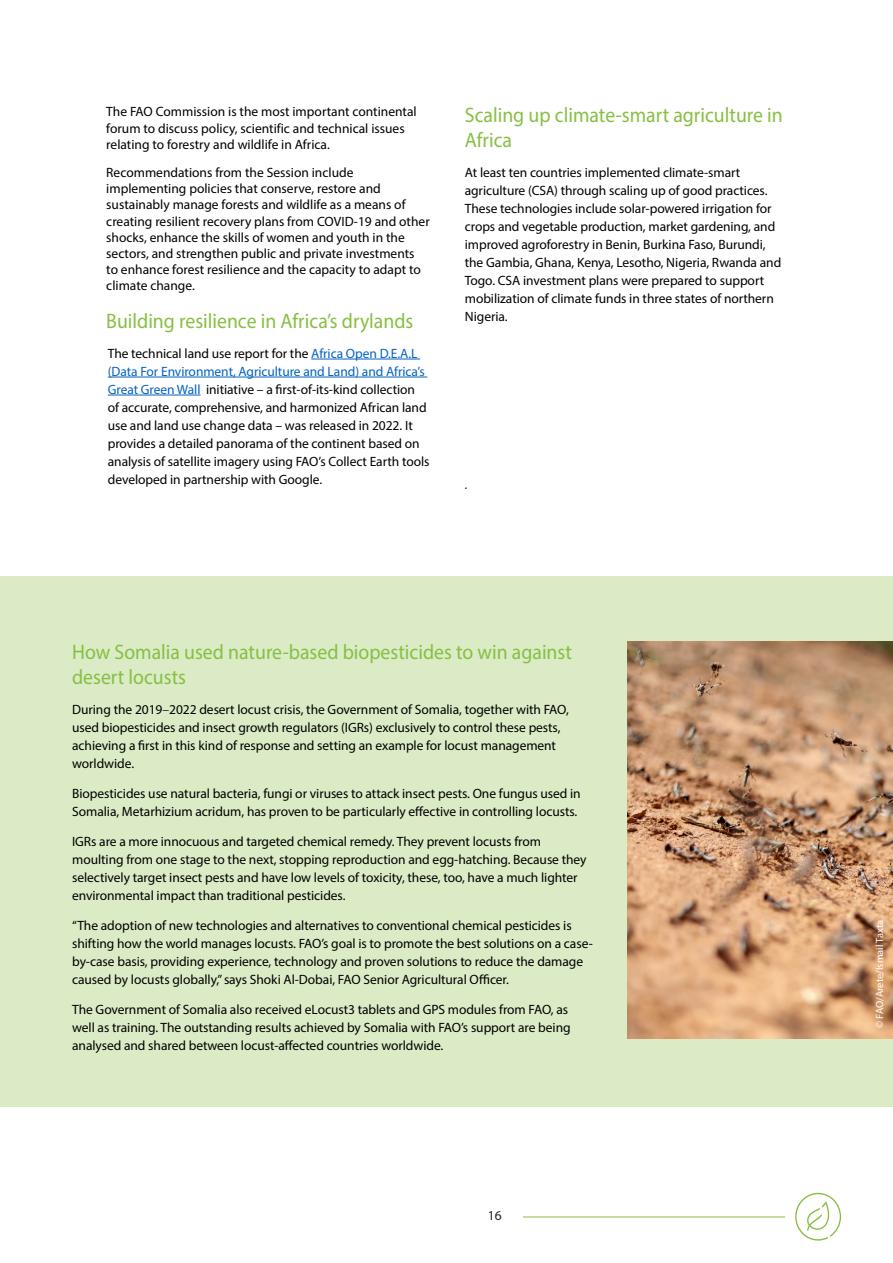
<style>
.page{position:relative;width:893px;height:1263px;background:#fff}
.page>*{position:absolute;margin:0;border:0;box-sizing:border-box;transform-origin:0 0}
.Heading_Environment{font:21px/25.2px "Myriad Pro";color:#87bf42;scale:.94 1}
.Normal_text{font:13.5px/18px "Myriad Pro";letter-spacing:-.005em;color:#000}
.list_start{font:13.5px/16.2px "Myriad Pro";color:#000}
.t1{font:13.5px "Myriad Pro";color:#231f20}
.list_start-2{font:italic 13.5px "Calibri";color:#231f20}
.credit_onphoto{font:10.5px "Myriad Pro";color:#fff}
.s1{color:#0563c1}
.s2{color:#231f20}
</style>
<div class="page">
<hr style="left:523px;top:1216px;width:262px;height:1px;background:#87bf42">
<svg style="left:795px;top:1193px;width:46px;height:47px"></svg>
<hr style="left:311px;top:359px;width:109px;height:1px;background:#0563c1">
<hr style="left:108px;top:377px;width:319px;height:1px;background:#0563c1">
<hr style="left:108px;top:395px;width:93px;height:1px;background:#0563c1">
<div style="left:0;top:577px;width:893px;height:530px;background:#dbebc6"></div>
<img style="left:628px;top:641px;width:265px;height:397px">
<p class="list_start" style="left:106px;top:104px;width:312px">The FAO Commission is the most important continental forum to discuss policy, scientific and technical issues relating to forestry and wildlife in Africa.</p>
<p class="list_start" style="left:106px;top:164px;width:325px">Recommendations from the Session include implementing policies that conserve, restore and sustainably manage forests and wildlife as a means of creating resilient recovery plans from COVID-19 and other shocks, enhance the skills of women and youth in the sectors, and strengthen public and private investments to enhance forest resilience and the capacity to adapt to climate change.</p>
<p class="Heading_Environment" style="left:106px;top:308px;width:328px">Building resilience in Africa’s drylands</p>
<p class="Normal_text" style="left:108px;top:344px;width:323px">The technical land use report for the <span class="s1">Africa Open D.E.A.L (Data For Environment, Agriculture and Land) and Africa’s Great Green Wall</span> initiative – a first-of-its-kind collection of accurate, comprehensive, and harmonized African land use and land use change data – was released in 2022. It provides a detailed panorama of the continent based on analysis of satellite imagery using FAO’s Collect Earth tools developed in partnership with Google.</p>
<p class="Heading_Environment" style="left:465px;top:102px;width:340px">Scaling up climate-smart agriculture in<br>Africa</p>
<p class="Normal_text" style="left:465px;top:164px;width:318px">At least ten countries implemented climate-smart agriculture (CSA) through scaling up of good practices.<br>These technologies include solar-powered irrigation for crops and vegetable production, market gardening, and improved agroforestry in Benin, Burkina Faso, Burundi, the Gambia, Ghana, Kenya, Lesotho, Nigeria, Rwanda and Togo. CSA investment plans were prepared to support mobilization of climate funds in three states of northern Nigeria.</p>
<p class="list_start-2" style="left:465px;top:475px;width:5px">.</p>
<p class="Heading_Environment" style="left:72px;top:639px;width:533px">How Somalia used nature-based biopesticides to win against desert locusts</p>
<p class="Normal_text" style="left:72px;top:700px;width:498px">During the 2019<span class="s2">–</span>2022 desert locust crisis, the Government of Somalia, together with FAO, used biopesticides and insect growth regulators (IGRs) exclusively to control these pests, achieving a first in this kind of response and setting an example for locust management worldwide.</p>
<p class="Normal_text" style="left:72px;top:784px;width:510px">Biopesticides use natural bacteria, fungi or viruses to attack insect pests. One fungus used in<br>Somalia, Metarhizium acridum, has proven to be particularly effective in controlling locusts.</p>
<p class="Normal_text" style="left:72px;top:832px;width:516px">IGRs are a more innocuous and targeted chemical remedy. They prevent locusts from moulting from one stage to the next, stopping reproduction and egg-hatching. Because they selectively target insect pests and have low levels of toxicity, these, too, have a much lighter environmental impact than traditional pesticides.</p>
<p class="Normal_text" style="left:72px;top:916px;width:522px">“The adoption of new technologies and alternatives to conventional chemical pesticides is shifting how the world manages locusts. FAO’s goal is to promote the best solutions on a case&shy;by-case basis, providing experience, technology and proven solutions to reduce the damage caused by locusts globally,” says Shoki Al-Dobai, FAO Senior Agricultural Officer.</p>
<p class="Normal_text" style="left:72px;top:1000px;width:500px">The Government of Somalia also received eLocust3 tablets and GPS modules from FAO, as well as training. The outstanding results achieved by Somalia with FAO’s support are being analysed and shared between locust-affected countries worldwide.</p>
<p class="t1" style="left:488px;top:1207px;width:15px">16</p>
<p class="credit_onphoto" style="left:873px;top:1028px;width:110px;rotate:-90deg">© FAO/Arete/Ismail Taxta</p>
</div>
